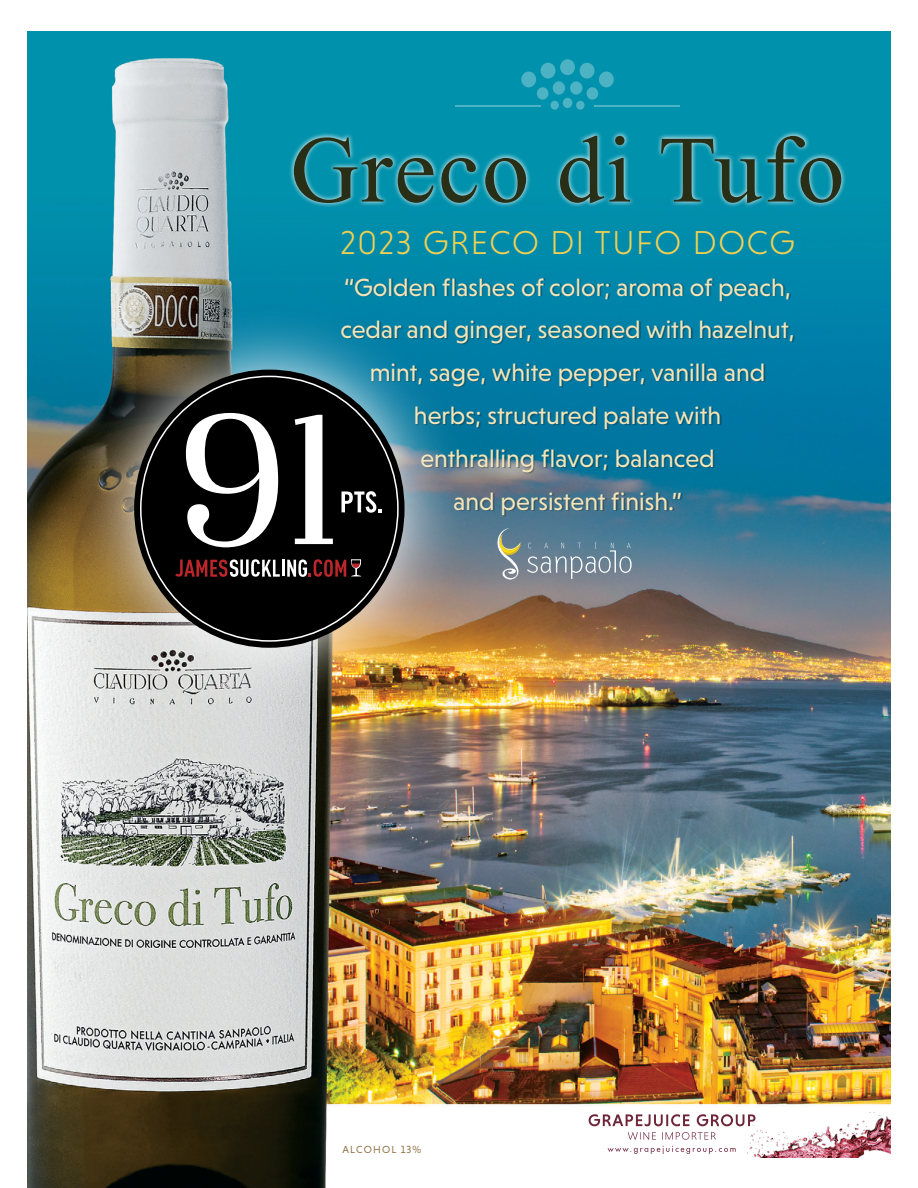
<style>
.page{position:relative;width:918px;height:1188px;background:#fff}
.page>*{position:absolute;margin:0;border:0;box-sizing:border-box;transform-origin:0 0}
.t1{font:94.65px "Times New Roman";letter-spacing:.02em;color:#292f16}
.t2{font:300 33.75px "Niveau Grotesk";letter-spacing:.05em;color:#f1d052}
.t3{font:25.2px/42.9px "Niveau Grotesk";color:#f3e5b8;text-align:center}
.t4{font:10.5px "Niveau Grotesk";letter-spacing:.115em;color:#96784c}
</style>
<div class="page">
<img style="left:27px;top:32px;width:864px;height:1156px">
<div style="left:342px;top:279px;width:453px;height:238px;background:#231f20;opacity:.4"></div>
<img style="left:744px;top:1112px;width:147px;height:46px">
<svg style="left:608px;top:1146px;width:128px;height:8px"></svg>
<svg style="left:628px;top:1132px;width:88px;height:8px"></svg>
<svg style="left:589px;top:1114px;width:167px;height:12px"></svg>
<div style="left:560px;top:59px;width:15px;height:16px;background:#4cb2c4;border-radius:50%"></div>
<div style="left:580px;top:63px;width:14px;height:16px;background:#4cb2c4;border-radius:50%"></div>
<svg style="left:570px;top:81px;width:12px;height:14px"></svg>
<div style="left:563px;top:98px;width:9px;height:10px;background:#4cb2c4;border-radius:50%"></div>
<svg style="left:576px;top:101px;width:9px;height:9px"></svg>
<div style="left:587px;top:87px;width:11px;height:13px;background:#4cb2c4;border-radius:50%"></div>
<div style="left:599px;top:72px;width:15px;height:15px;background:#4cb2c4;border-radius:50%"></div>
<hr style="left:595px;top:105px;width:85px;height:1px;background:#fff">
<div style="left:541px;top:63px;width:14px;height:16px;background:#4cb2c4;border-radius:50%"></div>
<svg style="left:553px;top:81px;width:12px;height:14px"></svg>
<div style="left:551px;top:101px;width:8px;height:9px;background:#4cb2c4;border-radius:50%"></div>
<svg style="left:537px;top:87px;width:12px;height:13px"></svg>
<div style="left:521px;top:72px;width:15px;height:15px;background:#4cb2c4;border-radius:50%"></div>
<hr style="left:455px;top:105px;width:86px;height:1px;background:#fff">
<svg style="left:497px;top:528px;width:24px;height:52px"></svg>
<svg style="left:527px;top:543px;width:105px;height:36px;background:#7a8f9e"></svg>
<div style="left:288px;top:130px;width:559px;height:78px;background:#fff;opacity:.8"></div>
<img style="left:69px;top:305px;width:400px;height:408px">
<div style="left:134px;top:370px;width:271px;height:278px;background:#000;border-radius:50%"></div>
<svg style="left:175px;top:559px;width:186px;height:18px"></svg>
<svg style="left:342px;top:491px;width:40px;height:22px"></svg>
<svg style="left:186px;top:413px;width:147px;height:134px"></svg>
<h1 class="t1" style="left:290px;top:106px;width:556px">Greco di Tufo</h1>
<h2 class="t2" style="left:340px;top:224px;width:456px">2023 GRECO DI TUFO DOCG</h2>
<p class="t3" style="left:340px;top:265px;width:456px">“Golden flashes of color; aroma of peach, cedar and ginger, seasoned with hazelnut, mint, sage, white pepper, vanilla and herbs; structured palate with<br>enthralling flavor; balanced<br>and persistent finish.”</p>
<p class="t4" style="left:342px;top:1143px;width:80px">ALCOHOL 13%</p>
</div>
